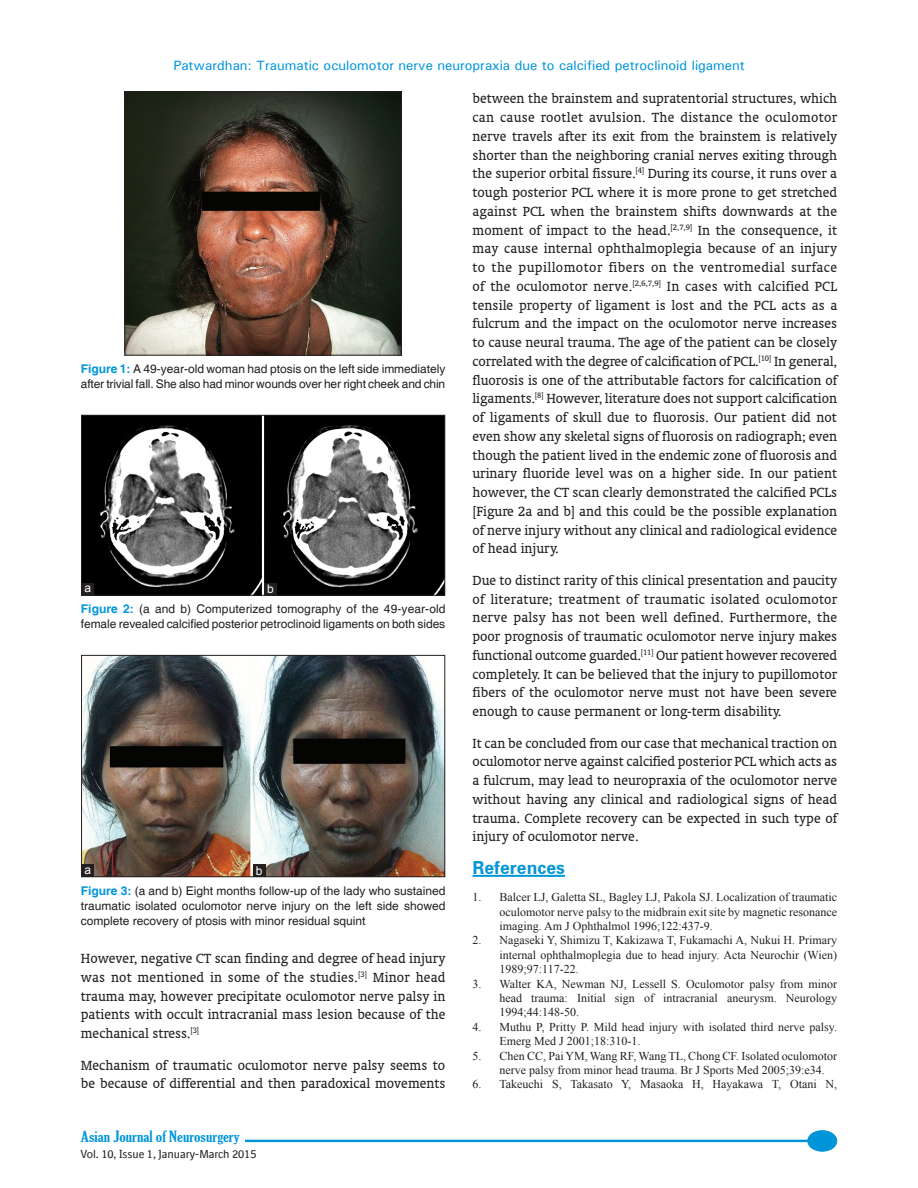
<style>
.page{position:relative;width:918px;height:1188px;background:#fff}
.page>*{position:absolute;margin:0;border:0;box-sizing:border-box;transform-origin:0 0}
.t1{font:700 18px "Zurich BT";color:#0095d9}
.TX{font:15px/18.8px "Oranda BT";color:#231f20;text-align:justify}
.t2{font:extra-condensed 15px "Gloucester";color:#0095d9;scale:1.25 1}
.t3{font:500 13.5px "Univers";color:#0095d9}
.REF{font:12px/14.4px "Times New Roman";color:#231f20;text-align:justify}
.FGC{font:12px/15px "Helvetica";color:#231f20}
.LABEL{font:12px "Arial";color:#fff}
.t4{font:11.25px "BI Sans";letter-spacing:-.005em;color:#231f20}
.s1{font-weight:700;color:#0095d9}
</style>
<div class="page">
<div style="left:808px;top:1131px;width:29px;height:20px;background:#0095d9;border-radius:50%"></div>
<div style="left:807px;top:1130px;width:30px;height:22px;border:1px solid #0095d9;border-radius:50%"></div>
<hr style="left:245px;top:1140px;width:562px;height:2px;background:#0095d9">
<hr style="left:472px;top:875px;width:93px;height:2px;background:#0095d9">
<img style="left:127px;top:94px;width:273px;height:259px">
<div style="left:125px;top:92px;width:277px;height:263px;border:1px solid #231f20"></div>
<img style="left:83px;top:417px;width:360px;height:176px">
<div style="left:81px;top:415px;width:364px;height:180px;border:1px solid #231f20"></div>
<div style="left:264px;top:583px;width:13px;height:12px;background:#231f20"></div>
<div style="left:81px;top:583px;width:13px;height:12px;background:#231f20"></div>
<img style="left:83px;top:657px;width:360px;height:218px">
<div style="left:81px;top:655px;width:364px;height:222px;border:1px solid #231f20"></div>
<div style="left:253px;top:864px;width:12px;height:13px;background:#231f20"></div>
<div style="left:81px;top:864px;width:13px;height:13px;background:#231f20"></div>
<p class="t3" style="left:173px;top:57px;width:573px">Patwardhan: Traumatic oculomotor nerve neuropraxia due to calcified petroclinoid ligament</p>
<p class="FGC" style="left:81px;top:362px;width:366px"><span class="s1">Figure 1:</span> A 49-year-old woman had ptosis on the left side immediately after trivial fall. She also had minor wounds over her right cheek and chin</p>
<p class="LABEL" style="left:84px;top:580px;width:8px">a</p>
<p class="LABEL" style="left:267px;top:581px;width:8px">b</p>
<p class="FGC" style="left:81px;top:602px;width:366px"><span class="s1">Figure 2:</span> (a and b) Computerized tomography of the 49-year-old female revealed calcified posterior petroclinoid ligaments on both sides</p>
<p class="LABEL" style="left:84px;top:862px;width:8px">a</p>
<p class="LABEL" style="left:256px;top:863px;width:8px">b</p>
<p class="FGC" style="left:81px;top:883px;width:366px;text-align:justify"><span class="s1">Figure 3:</span> (a and b) Eight months follow-up of the lady who sustained traumatic isolated oculomotor nerve injury on the left side showed complete recovery of ptosis with minor residual squint</p>
<p class="TX" style="left:81px;top:949px;width:366px">However, negative CT scan finding and degree of head injury was not mentioned in some of the studies.<sup>[3]</sup> Minor head trauma may, however precipitate oculomotor nerve palsy in patients with occult intracranial mass lesion because of the mechanical stress.<sup>[3]</sup></p>
<p class="TX" style="left:81px;top:1055px;width:366px">Mechanism of traumatic oculomotor nerve palsy seems to be because of differential and then paradoxical movements</p>
<p class="t2" style="left:81px;top:1128px;width:129px">Asian Journal of Neurosurgery</p>
<p class="t4" style="left:81px;top:1148px;width:177px">Vol. 10, Issue 1, January‑March 2015</p>
<p class="TX" style="left:472px;top:89px;width:366px">between the brainstem and supratentorial structures, which can cause rootlet avulsion. The distance the oculomotor nerve travels after its exit from the brainstem is relatively shorter than the neighboring cranial nerves exiting through the superior orbital fissure.<sup>[4]</sup> During its course, it runs over a tough posterior PCL where it is more prone to get stretched against PCL when the brainstem shifts downwards at the moment of impact to the head.<sup>[2,7,9]</sup> In the consequence, it may cause internal ophthalmoplegia because of an injury to the pupillomotor fibers on the ventromedial surface of the oculomotor nerve.<sup>[2,6,7,9]</sup> In cases with calcified PCL tensile property of ligament is lost and the PCL acts as a fulcrum and the impact on the oculomotor nerve increases to cause neural trauma. The age of the patient can be closely correlated with the degree of calcification of PCL.<sup>[10]</sup> In general, fluorosis is one of the attributable factors for calcification of ligaments.<sup>[8]</sup> However, literature does not support calcification of ligaments of skull due to fluorosis. Our patient did not even show any skeletal signs of fluorosis on radiograph; even though the patient lived in the endemic zone of fluorosis and urinary fluoride level was on a higher side. In our patient however, the CT scan clearly demonstrated the calcified PCLs [Figure 2a and b] and this could be the possible explanation of nerve injury without any clinical and radiological evidence of head injury.</p>
<p class="TX" style="left:472px;top:571px;width:366px">Due to distinct rarity of this clinical presentation and paucity of literature; treatment of traumatic isolated oculomotor nerve palsy has not been well defined. Furthermore, the poor prognosis of traumatic oculomotor nerve injury makes functional outcome guarded.<sup>[11]</sup> Our patient however recovered completely. It can be believed that the injury to pupillomotor fibers of the oculomotor nerve must not have been severe enough to cause permanent or long-term disability.</p>
<p class="TX" style="left:472px;top:733px;width:366px">It can be concluded from our case that mechanical traction on oculomotor nerve against calcified posterior PCL which acts as a fulcrum, may lead to neuropraxia of the oculomotor nerve without having any clinical and radiological signs of head trauma. Complete recovery can be expected in such type of injury of oculomotor nerve.</p>
<h1 class="t1" style="left:472px;top:857px;width:94px">References</h1>
<p class="REF" style="left:500px;top:890px;width:339px;text-indent:-27px">1. Balcer LJ, Galetta SL, Bagley LJ, Pakola SJ. Localization of traumatic oculomotor nerve palsy to the midbrain exit site by magnetic resonance imaging. Am J Ophthalmol 1996;122:437‑9.</p>
<p class="REF" style="left:500px;top:933px;width:339px;text-indent:-27px">2. Nagaseki Y, Shimizu T, Kakizawa T, Fukamachi A, Nukui H. Primary internal ophthalmoplegia due to head injury. Acta Neurochir (Wien)<br>1989;97:117‑22.</p>
<p class="REF" style="left:500px;top:976px;width:339px;text-indent:-27px">3. Walter KA, Newman NJ, Lessell S. Oculomotor palsy from minor head trauma: Initial sign of intracranial aneurysm. Neurology 1994;44:148‑50.</p>
<p class="REF" style="left:500px;top:1019px;width:339px;text-indent:-27px">4. Muthu P, Pritty P. Mild head injury with isolated third nerve palsy.<br>Emerg Med J 2001;18:310‑1.</p>
<p class="REF" style="left:500px;top:1048px;width:339px;text-indent:-27px">5. Chen CC, Pai YM, Wang RF, Wang TL, Chong CF. Isolated oculomotor nerve palsy from minor head trauma. Br J Sports Med 2005;39:e34.</p>
<p class="REF" style="left:472px;top:1077px;width:366px">6. Takeuchi S, Takasato Y, Masaoka H, Hayakawa T, Otani N,</p>
</div>
